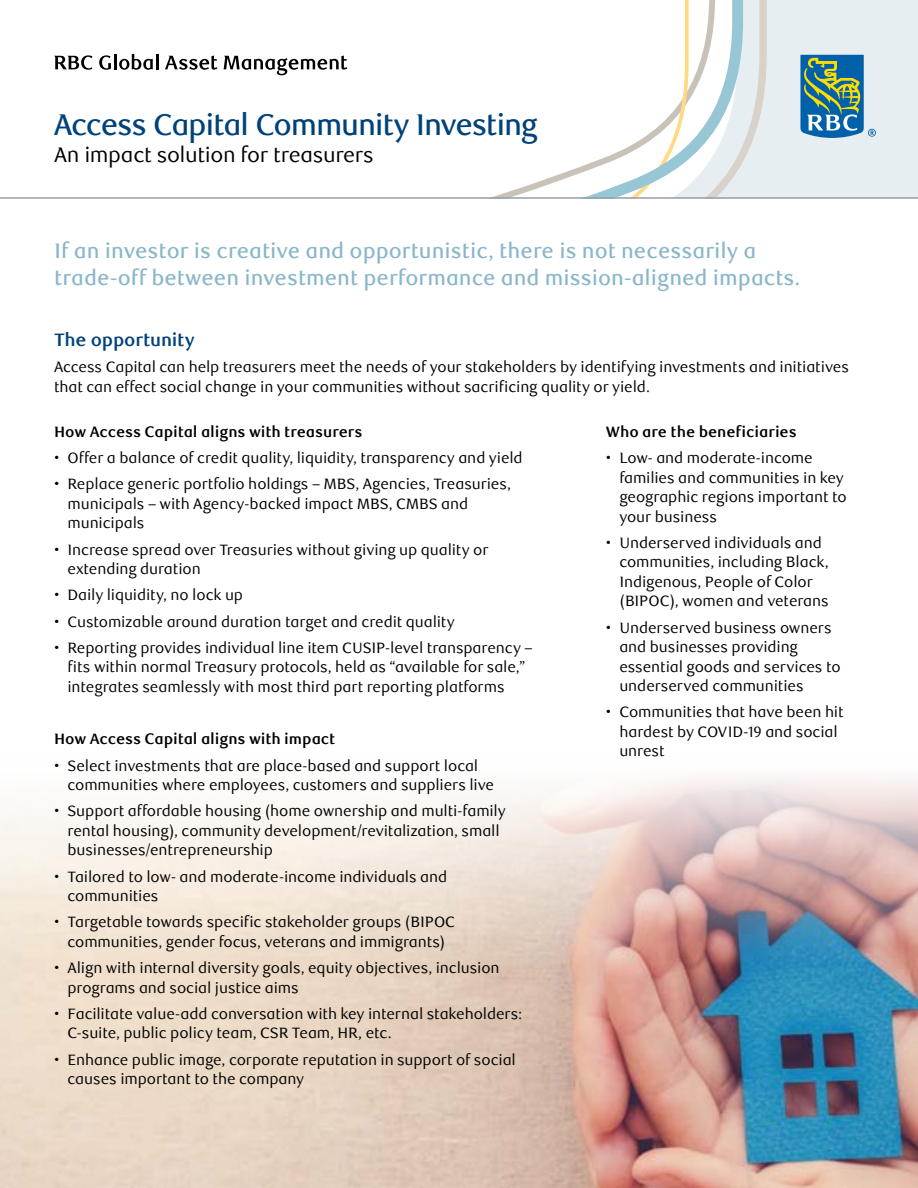
<style>
.page{position:relative;width:918px;height:1188px;background:#fff}
.page>*{position:absolute;margin:0;border:0;box-sizing:border-box;transform-origin:0 0}
.t1{font:500 30px "RBC Display";letter-spacing:-.02em;color:#00427a}
.t2{font:500 21px/27px "RBC Text";color:#89b7c9}
.t3{font:21px "RBC Text";letter-spacing:-.02em;color:#000}
.t4{font:700 18px "RBC Text";letter-spacing:-.01em;color:#00427a}
.t5{font:15px/19.5px "RBC Text";letter-spacing:-.01em;color:#000}
.t6{font:700 15px "RBC Text";letter-spacing:-.005em;color:#000}
</style>
<div class="page">
<div style="left:0;top:0;width:918px;height:199px;background:#e7eef1"></div>
<svg style="left:743px;top:0;width:24px;height:161px"></svg>
<div style="left:0;top:0;width:743px;height:197px;background:#fff"></div>
<svg style="left:800px;top:55px;width:76px;height:83px"></svg>
<hr style="left:0;top:197px;width:918px;height:2px;background:#95a0a9">
<svg style="left:54px;top:55px;width:38px;height:15px"></svg>
<svg style="left:99px;top:55px;width:12px;height:15px"></svg>
<hr style="left:114px;top:54px;width:3px;height:15px;background:#000">
<svg style="left:119px;top:54px;width:39px;height:16px"></svg>
<svg style="left:165px;top:56px;width:52px;height:14px"></svg>
<svg style="left:224px;top:56px;width:123px;height:19px;background:#b4b4b4"></svg>
<img style="left:0;top:777px;width:918px;height:411px">
<h1 class="t1" style="left:54px;top:107px;width:485px">Access Capital Community Investing</h1>
<h2 class="t3" style="left:54px;top:142px;width:322px">An impact solution for treasurers</h2>
<h2 class="t2" style="left:54px;top:238px;width:748px">If an investor is creative and opportunistic, there is not necessarily a trade-off between investment performance and mission-aligned impacts.</h2>
<p class="t4" style="left:54px;top:329px;width:142px">The opportunity</p>
<p class="t5" style="left:54px;top:358px;width:797px">Access Capital can help treasurers meet the needs of your stakeholders by identifying investments and initiatives that can effect social change in your communities without sacrificing quality or yield.</p>
<p class="t6" style="left:54px;top:423px;width:310px">How Access Capital aligns with treasurers</p>
<p class="t5" style="left:54px;top:448px;width:470px">• Offer a balance of credit quality, liquidity, transparency and yield</p>
<p class="t5" style="left:68px;top:475px;width:445px;text-indent:-14px">• Replace generic portfolio holdings – MBS, Agencies, Treasuries, municipals – with Agency-backed impact MBS, CMBS and municipals</p>
<p class="t5" style="left:68px;top:540px;width:422px;text-indent:-14px">• Increase spread over Treasuries without giving up quality or extending duration</p>
<p class="t5" style="left:54px;top:586px;width:191px">• Daily liquidity, no lock up</p>
<p class="t5" style="left:54px;top:612px;width:402px">• Customizable around duration target and credit quality</p>
<p class="t5" style="left:68px;top:638px;width:467px;text-indent:-14px">• Reporting provides individual line item CUSIP-level transparency – fits within normal Treasury protocols, held as “available for sale,” integrates seamlessly with most third part reporting platforms</p>
<p class="t6" style="left:54px;top:730px;width:283px">How Access Capital aligns with impact</p>
<p class="t5" style="left:68px;top:756px;width:428px;text-indent:-14px">• Select investments that are place-based and support local communities where employees, customers and suppliers live</p>
<p class="t5" style="left:68px;top:802px;width:440px;text-indent:-14px">• Support affordable housing (home ownership and multi-family rental housing), community development/revitalization, small businesses/entrepreneurship</p>
<p class="t5" style="left:68px;top:867px;width:381px;text-indent:-14px">• Tailored to low- and moderate-income individuals and communities</p>
<p class="t5" style="left:54px;top:913px;width:403px;text-align:center">• Targetable towards specific stakeholder groups (BIPOC communities, gender focus, veterans and immigrants)</p>
<p class="t5" style="left:68px;top:958px;width:434px;text-indent:-14px">• Align with internal diversity goals, equity objectives, inclusion programs and social justice aims</p>
<p class="t5" style="left:68px;top:1004px;width:456px;text-indent:-14px">• Facilitate value-add conversation with key internal stakeholders:<br>C-suite, public policy team, CSR Team, HR, etc.</p>
<p class="t5" style="left:68px;top:1050px;width:450px;text-indent:-14px">• Enhance public image, corporate reputation in support of social causes important to the company</p>
<p class="t6" style="left:606px;top:423px;width:192px">Who are the beneficiaries</p>
<p class="t5" style="left:619px;top:448px;width:229px;text-indent:-14px">• Low- and moderate-income families and communities in key geographic regions important to your business</p>
<p class="t5" style="left:619px;top:533px;width:211px;text-indent:-14px">• Underserved individuals and communities, including Black,<br>Indigenous, People of Color (BIPOC), women and veterans</p>
<p class="t5" style="left:619px;top:618px;width:223px;text-indent:-14px">• Underserved business owners and businesses providing essential goods and services to underserved communities</p>
<p class="t5" style="left:619px;top:703px;width:226px;text-indent:-14px">• Communities that have been hit hardest by COVID-19 and social unrest</p>
</div>
